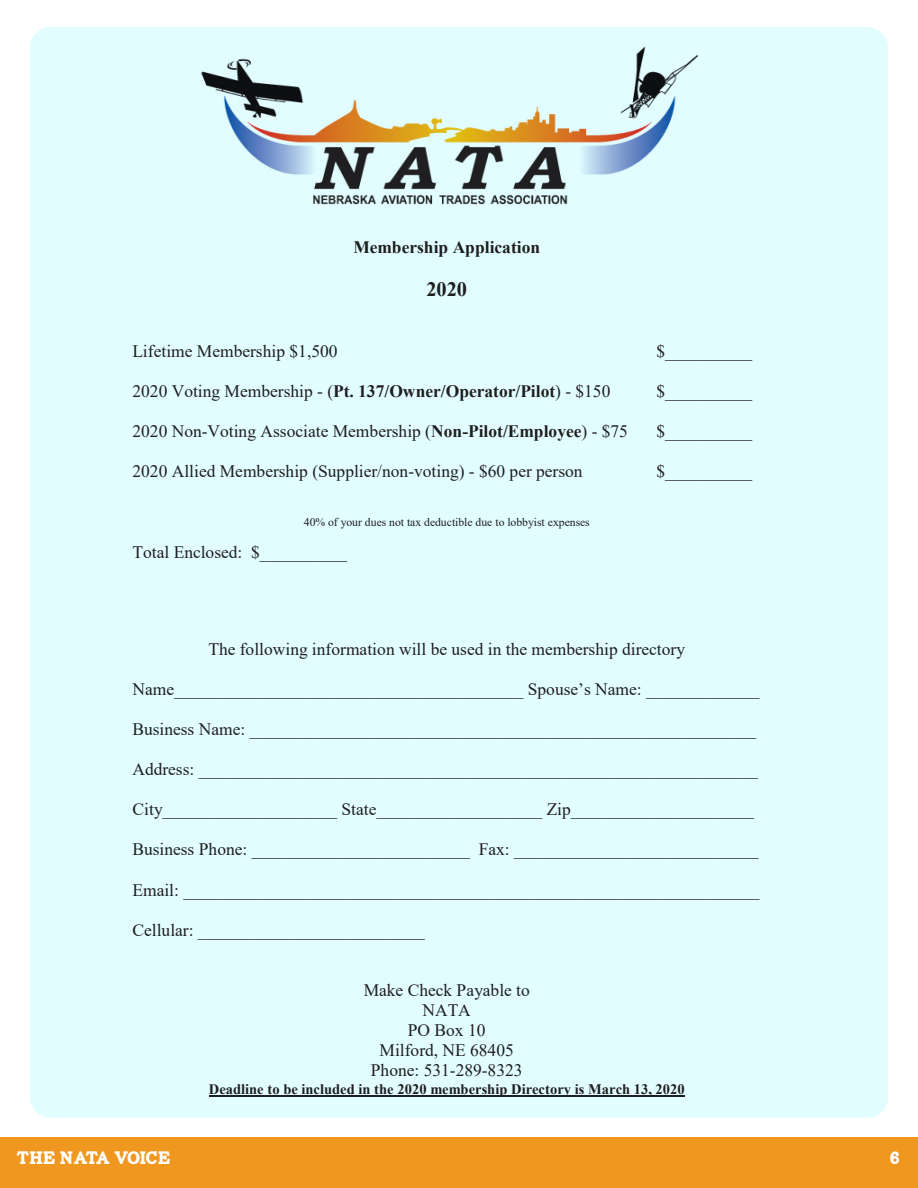
<style>
.page{position:relative;width:918px;height:1188px;background:#fff}
.page>*{position:absolute;margin:0;border:0;box-sizing:border-box;transform-origin:0 0}
.t1{font:700 20.4px "Times New Roman";color:#231f20}
.t2{font:18px "Carton";letter-spacing:-.05em;color:#fff}
.t3{font:17.4px/20.1px "Times New Roman";color:#231f20;text-align:center}
.t4{font:700 17.4px "Times New Roman";color:#231f20}
.t5{font:700 14.55px "Times New Roman";color:#231f20}
.t6{font:11.7px "Times New Roman";color:#231f20}
.s1{font-weight:700}
</style>
<div class="page">
<div style="left:0;top:1138px;width:918px;height:50px;background:#ef971f"></div>
<div style="left:30px;top:27px;width:858px;height:1091px;background:#e2fdff;border-radius:21px"></div>
<img style="left:201px;top:46px;width:497px;height:159px">
<hr style="left:209px;top:1095px;width:476px;height:2px;background:#231f20">
<p class="t4" style="left:353px;top:235px;width:188px">Membership Application</p>
<p class="t1" style="left:426px;top:275px;width:42px">2020</p>
<p class="t3" style="left:132px;top:340px;width:207px">Lifetime Membership $1,500</p>
<p class="t3" style="left:656px;top:340px;width:98px">$__________</p>
<p class="t3" style="left:132px;top:381px;width:479px">2020 Voting Membership - (<span class="s1">Pt. 137/Owner/Operator/Pilot</span>) - $150</p>
<p class="t3" style="left:656px;top:381px;width:98px">$__________</p>
<p class="t3" style="left:132px;top:421px;width:497px">2020 Non-Voting Associate Membership (<span class="s1">Non-Pilot/Employee</span>) - $75</p>
<p class="t3" style="left:656px;top:421px;width:98px">$__________</p>
<p class="t3" style="left:132px;top:461px;width:452px">2020 Allied Membership (Supplier/non-voting) - $60 per person</p>
<p class="t3" style="left:656px;top:461px;width:98px">$__________</p>
<p class="t6" style="left:304px;top:513px;width:288px">40% of your dues not tax deductible due to lobbyist expenses</p>
<p class="t3" style="left:132px;top:541px;width:216px">Total Enclosed: $__________</p>
<p class="t3" style="left:208px;top:638px;width:478px">The following information will be used in the membership directory</p>
<p class="t3" style="left:132px;top:678px;width:629px">Name________________________________________ Spouse’s Name: _____________</p>
<p class="t3" style="left:132px;top:719px;width:625px">Business Name: __________________________________________________________</p>
<p class="t3" style="left:132px;top:759px;width:627px">Address: ________________________________________________________________</p>
<p class="t3" style="left:132px;top:799px;width:623px">City____________________ State___________________ Zip_____________________</p>
<p class="t3" style="left:132px;top:839px;width:628px">Business Phone: _________________________ Fax: ____________________________</p>
<p class="t3" style="left:132px;top:879px;width:629px">Email: __________________________________________________________________</p>
<p class="t3" style="left:132px;top:919px;width:294px">Cellular: __________________________</p>
<p class="t3" style="left:364px;top:980px;width:168px">Make Check Payable to<br>NATA<br>PO Box 10<br>Milford, NE 68405<br>Phone: 531-289-8323</p>
<p class="t5" style="left:209px;top:1078px;width:477px">Deadline to be included in the 2020 membership Directory is March 13, 2020</p>
<p class="t2" style="left:16px;top:1150px;width:156px">THE NATA VOICE</p>
<p class="t2" style="left:889px;top:1150px;width:12px">6</p>
</div>
